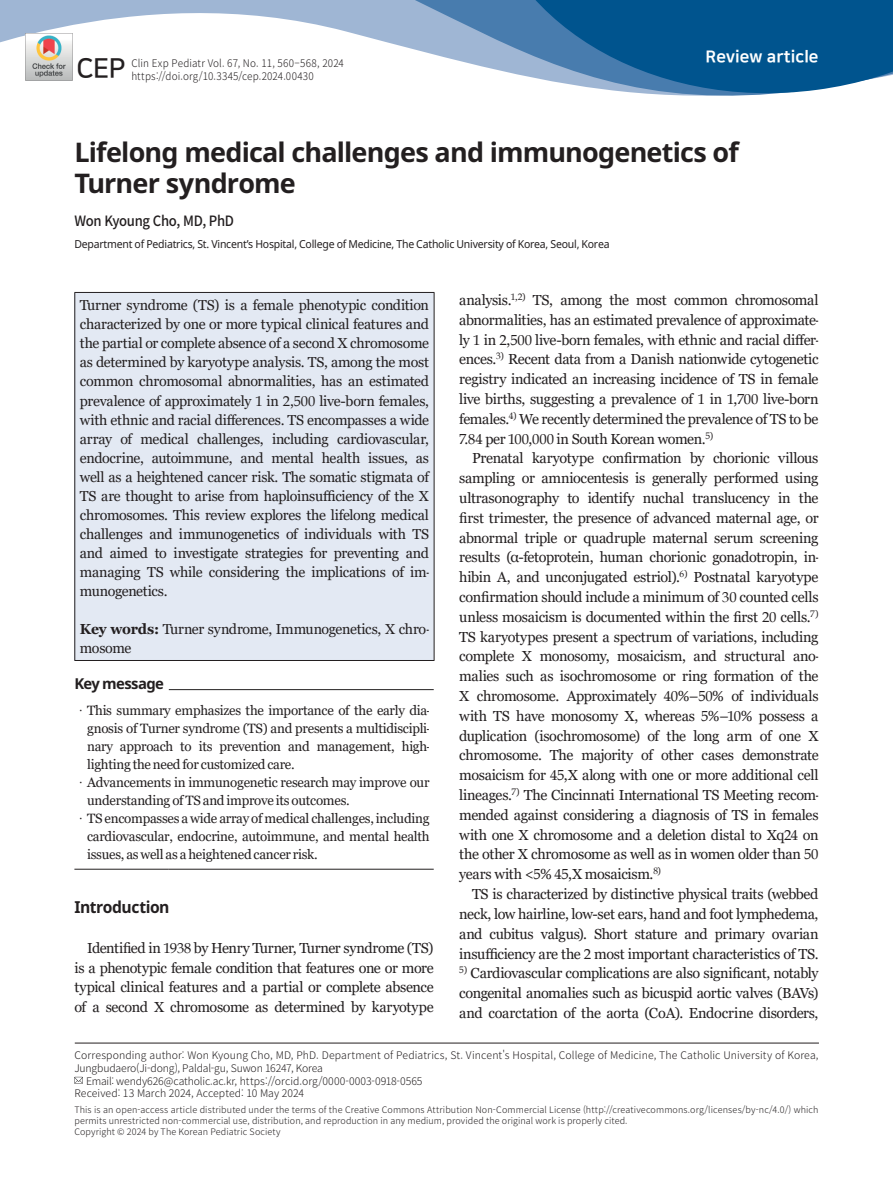
<style>
.page{position:relative;width:893px;height:1191px;background:#fff}
.page>*{position:absolute;margin:0;border:0;box-sizing:border-box;transform-origin:0 0}
.큰제목{font:700 27px/31.5px "Noto Sans";letter-spacing:-.03em;color:#231f20}
.t1{font:27px "Nanum Square B";color:#231f20}
.t2{font:16.5px "Nanum Square EB";letter-spacing:.005em;color:#fff}
.서론{font:700 16.5px "Noto Sans";letter-spacing:-.03em;color:#231f20;scale:.95 1}
.t3{font:700 15px "Noto Sans";letter-spacing:-.045em;color:#231f20}
.바탕글{font:14.55px/19.8px "Georgia";letter-spacing:-.025em;color:#231f20;text-align:justify}
.영문초록{font:14.4px/19px "Georgia";letter-spacing:-.025em;color:#231f20;text-align:justify}
.이름{font:500 14.1px "Noto Sans KR";letter-spacing:-.02em;color:#231f20;scale:.92 1}
.Key_message{font:13.5px/18px "Georgia";letter-spacing:-.02em;color:#231f20;text-align:justify}
.소속{font:10.95px "Noto Sans";letter-spacing:-.02em;color:#231f20;scale:.95 1}
.각주{font:300 10.5px/12.6px "Noto Sans KR";letter-spacing:.005em;color:#231f20}
.머리말{font:300 10.5px "Noto Sans KR";letter-spacing:.015em;color:#231f20;scale:.95 1}
.각주-2{font:300 9px/10.8px "Noto Sans KR";letter-spacing:.015em;color:#231f20}
.s1{font-family:"Book Antiqua"}
.s2{font-weight:700;font-size:14.55px}
.s3{font-family:"Ko Pub World Batang";font-weight:300}
</style>
<div class="page">
<svg style="left:0;top:0;width:462px;height:81px"></svg>
<svg style="left:462px;top:0;width:431px;height:96px;background:#3575a5"></svg>
<div style="left:75px;top:292px;width:359px;height:368px;background:#e3e9f3"></div>
<hr style="left:74px;top:292px;width:360px;height:1px;background:#231f20">
<hr style="left:74px;top:293px;width:1px;height:367px;background:#231f20">
<hr style="left:434px;top:293px;width:1px;height:367px;background:#231f20">
<hr style="left:74px;top:660px;width:360px;height:1px;background:#231f20">
<hr style="left:74px;top:869px;width:95px;height:1px;background:#231f20">
<hr style="left:169px;top:869px;width:265px;height:1px;background:#231f20">
<hr style="left:169px;top:689px;width:265px;height:1px;background:#231f20">
<hr style="left:75px;top:1042px;width:744px;height:1px;background:#231f20">
<svg style="left:74px;top:1076px;width:9px;height:7px"></svg>
<img style="left:26px;top:34px;width:46px;height:47px">
<p class="t1" style="left:77px;top:54px;width:50px">CEP</p>
<p class="머리말" style="left:131px;top:57px;width:225px">Clin Exp Pediatr Vol. 67, No. 11, 560–568, 2024</p>
<p class="머리말" style="left:131px;top:70px;width:194px">https://doi.org/10.3345/cep.2024.00430</p>
<p class="t2" style="left:706px;top:48px;width:114px">Review article</p>
<p class="큰제목" style="left:74px;top:135px;width:666px">Lifelong medical challenges and immunogenetics of<br>Turner syndrome</p>
<p class="이름" style="left:74px;top:213px;width:175px">Won Kyoung Cho, MD, PhD</p>
<p class="소속" style="left:74px;top:236px;width:565px">Department of Pediatrics, St. Vincent’s Hospital, College of Medicine, The Catholic University of Korea, Seoul, Korea</p>
<p class="바탕글" style="left:459px;top:290px;width:361px">analysis.<sup>1</sup><sup>,</sup><sup>2</sup><sup>)</sup> TS, among the most common chromosomal abnormalities, has an estimated prevalence of approximate&shy;ly <span class="s1">1</span> in <span class="s1">2</span>,<span class="s1">500</span> live-born females, with ethnic and racial differ&shy;ences.<sup>3</sup><sup>)</sup> Recent data from a Danish nationwide cytogenetic registry indicated an increasing incidence of TS in female live births, suggesting a prevalence of <span class="s1">1</span> in <span class="s1">1</span>,<span class="s1">700</span> live-born females.<sup>4</sup><sup>)</sup> We recently determined the prevalence of TS to be <span class="s1">7</span>.<span class="s1">84</span> per <span class="s1">100</span>,<span class="s1">000</span> in South Korean women.<sup>5</sup><sup>)</sup></p>
<p class="바탕글" style="left:459px;top:449px;width:361px;text-indent:13px">Prenatal karyotype confirmation by chorionic villous sampling or amniocentesis is generally performed using ultrasonography to identify nuchal translucency in the first trimester, the presence of advanced maternal age, or abnormal triple or quadruple maternal serum screening results (α-fetoprotein, human chorionic gonadotropin, in&shy;hibin A, and unconjugated estriol).<sup>6</sup><sup>)</sup> Postnatal karyotype confirmation should include a minimum of <span class="s1">30</span> counted cells unless mosaicism is documented within the first <span class="s1">20</span> cells.<sup>7</sup><sup>)<br></sup>TS karyotypes present a spectrum of variations, including complete X monosomy, mosaicism, and structural ano&shy;malies such as isochromosome or ring formation of the X chromosome. Approximately <span class="s1">40</span>%–<span class="s1">50</span>% of individuals with TS have monosomy X, whereas <span class="s1">5</span>%–<span class="s1">10</span>% possess a duplication (isochromosome) of the long arm of one X chromosome. The majority of other cases demonstrate mosaicism for <span class="s1">45</span>,X along with one or more additional cell lineages.<sup>7</sup><sup>)</sup> The Cincinnati International TS Meeting recom&shy;mended against considering a diagnosis of TS in females with one X chromosome and a deletion distal to Xq<span class="s1">24</span> on the other X chromosome as well as in women older than <span class="s1">50 </span>years with &lt;<span class="s1">5</span>% <span class="s1">45</span>,X mosaicism.<sup>8</sup><sup>)</sup></p>
<p class="바탕글" style="left:459px;top:884px;width:361px;text-indent:13px">TS is characterized by distinctive physical traits (webbed neck, low hairline, low-set ears, hand and foot lymphedema, and cubitus valgus). Short stature and primary ovarian insufficiency are the <span class="s1">2</span> most important characteristics of TS.</p>
<p class="바탕글" style="left:459px;top:963px;width:361px"><sup>5</sup><sup>)</sup> Cardiovascular complications are also significant, notably congenital anomalies such as bicuspid aortic valves (BAVs) and coarctation of the aorta (CoA). Endocrine disorders,</p>
<p class="영문초록" style="left:80px;top:296px;width:351px">Turner syndrome (TS) is a female phenotypic condition characterized by one or more typical clinical features and the partial or complete absence of a second X chromosome as determined by karyotype analysis. TS, among the most common chromosomal abnormalities, has an estimated prevalence of approximately <span class="s1">1</span> in <span class="s1">2</span>,<span class="s1">500</span> live-born females, with ethnic and racial differences. TS encompasses a wide array of medical challenges, including cardiovascular, endocrine, autoimmune, and mental health issues, as well as a heightened cancer risk. The somatic stigmata of TS are thought to arise from haploinsufficiency of the X chromosomes. This review explores the lifelong medical challenges and immunogenetics of individuals with TS and aimed to investigate strategies for preventing and managing TS while considering the implications of im&shy;munogenetics.</p>
<p class="영문초록" style="left:80px;top:620px;width:351px"><span class="s2">Key words:</span> Turner syndrome, Immunogenetics, X chro&shy;mosome</p>
<p class="t3" style="left:74px;top:673px;width:91px">Key message</p>
<p class="Key_message" style="left:87px;top:701px;width:344px;text-indent:-9px"><span class="s3">·</span> This summary emphasizes the importance of the early dia&shy;gnosis of Turner syndrome (TS) and presents a multidiscipli&shy;nary approach to its prevention and management, high&shy;lighting the need for customized care.</p>
<p class="Key_message" style="left:87px;top:773px;width:344px;text-indent:-9px"><span class="s3">·</span> Advancements in immunogenetic research may improve our understanding of TS and improve its outcomes.</p>
<p class="Key_message" style="left:87px;top:809px;width:344px;text-indent:-9px"><span class="s3">·</span> TS encompasses a wide array of medical challenges, including cardiovascular, endocrine, autoimmune, and mental health issues, as well as a heightened cancer risk.</p>
<p class="서론" style="left:74px;top:895px;width:102px">Introduction</p>
<p class="바탕글" style="left:74px;top:938px;width:361px;text-indent:13px">Identified in <span class="s1">1938</span> by Henry Turner, Turner syndrome (TS) is a phenotypic female condition that features one or more typical clinical features and a partial or complete absence of a second X chromosome as determined by karyotype</p>
<p class="각주" style="left:74px;top:1049px;width:746px">Corresponding author: Won Kyoung Cho, MD, PhD. Department of Pediatrics, St. Vincent's Hospital, College of Medicine, The Catholic University of Korea,<br>Jungbudaero(Ji-dong), Paldal-gu, Suwon 16247, Korea</p>
<p class="각주" style="left:86px;top:1074px;width:338px">Email: wendy626@catholic.ac.kr, https://orcid.org/0000-0003-0918-0565</p>
<p class="각주" style="left:74px;top:1087px;width:231px">Received: 13 March 2024, Accepted: 10 May 2024</p>
<p class="각주-2" style="left:74px;top:1105px;width:746px">This is an open-access article distributed under the terms of the Creative Commons Attribution Non-Commercial License (http://creativecommons.org/licenses/by-nc/4.0/) which permits unrestricted non-commercial use, distribution, and reproduction in any medium, provided the original work is properly cited.</p>
<p class="각주-2" style="left:74px;top:1126px;width:208px">Copyright © 2024 by The Korean Pediatric Society</p>
</div>
